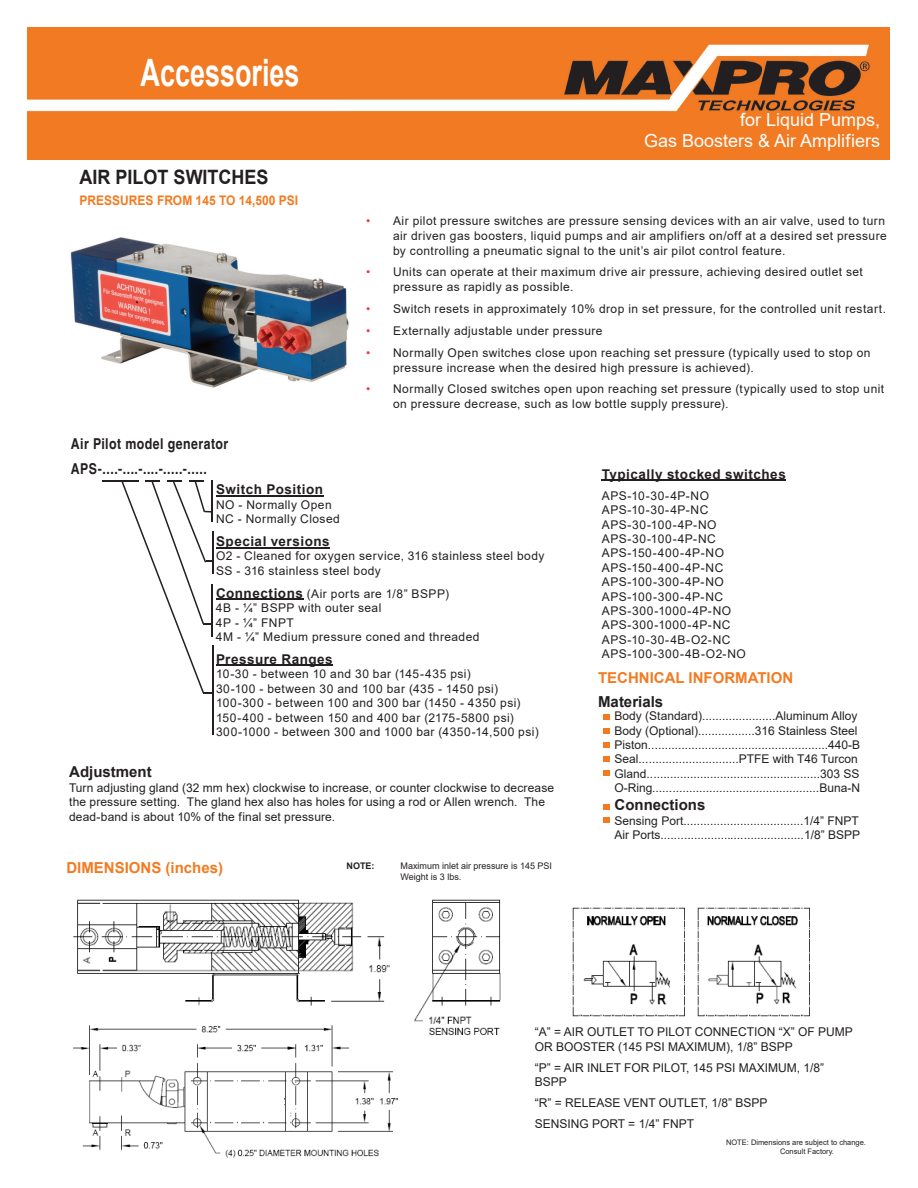
<style>
.page{position:relative;width:918px;height:1188px;background:#fff}
.page>*{position:absolute;margin:0;border:0;box-sizing:border-box;transform-origin:0 0}
.t1{font:700 37.8px "Arial";color:#fff;scale:.71 1}
.t2{font:700 19.8px "Arial";color:#231f20;scale:.91 1}
.t3{font:18px/21.6px "Arial";color:#fff;text-align:right}
.t4{font:700 15.15px "Arial";color:#f27b22}
.t5{font:700 15.15px "Arial";color:#231f20}
.t6{font:700 condensed 15px/24.8px "Helvetica";letter-spacing:.03em;color:#231f20}
.t7{font:700 15px "Arial";color:#231f20}
.t8{font:700 15px "Arial";color:#f27b22}
.t9{font:700 13.5px "Arial";letter-spacing:.04em;color:#231f20}
.t10{font:700 13.2px "Arial";color:#f27b22;scale:.91 1}
.t11{font:12.15px/14.4px "Arial";color:#231f20}
.t12{font:12px/14.4px "Arial";letter-spacing:.035em;color:#231f20}
.t13{font:12px/14.4px "Arial";color:#231f20}
.t14{font:12px/14.4px "Arial";letter-spacing:.01em;color:#231f20}
.t15{font:9.15px/10.8px "Arial";color:#231f20}
.t16{font:700 9.15px "Arial";color:#231f20}
.t17{font:7.65px/9px "Arial";color:#231f20}
.s1{color:#ee3a41}
.s2{font-weight:700;font-size:13.5px}
.s3{font-style:italic}
</style>
<div class="page">
<div style="left:28px;top:28px;width:862px;height:132px;background:#f17a22"></div>
<img style="left:27px;top:27px;width:643px;height:40px">
<img style="left:670px;top:27px;width:214px;height:1px">
<img style="left:27px;top:67px;width:1px;height:45px">
<img style="left:28px;top:28px;width:842px;height:84px">
<svg style="left:603px;top:715px;width:6px;height:5px"></svg>
<svg style="left:603px;top:728px;width:6px;height:6px"></svg>
<svg style="left:603px;top:743px;width:6px;height:5px"></svg>
<svg style="left:603px;top:757px;width:6px;height:5px"></svg>
<svg style="left:603px;top:771px;width:6px;height:5px"></svg>
<svg style="left:603px;top:804px;width:6px;height:6px"></svg>
<svg style="left:603px;top:817px;width:6px;height:6px"></svg>
<img style="left:70px;top:237px;width:279px;height:151px">
<hr style="left:216px;top:495px;width:107px;height:1px;background:#231f20">
<hr style="left:216px;top:547px;width:114px;height:1px;background:#231f20">
<hr style="left:216px;top:599px;width:87px;height:1px;background:#231f20">
<hr style="left:216px;top:665px;width:117px;height:1px;background:#231f20">
<hr style="left:102px;top:481px;width:36px;height:1px;background:#231f20">
<hr style="left:212px;top:645px;width:2px;height:90px;background:#231f20">
<hr style="left:212px;top:584px;width:1px;height:53px;background:#231f20">
<hr style="left:212px;top:532px;width:2px;height:42px;background:#231f20">
<hr style="left:211px;top:481px;width:2px;height:41px;background:#231f20">
<hr style="left:602px;top:479px;width:184px;height:2px;background:#231f20">
<svg style="left:122px;top:480px;width:90px;height:214px"></svg>
<img style="left:73px;top:899px;width:428px;height:136px">
<img style="left:73px;top:1019px;width:327px;height:139px">
<img style="left:572px;top:907px;width:238px;height:110px">
<h1 class="t1" style="left:141px;top:46px;width:226px">Accessories</h1>
<h2 class="t2" style="left:80px;top:163px;width:209px">AIR PILOT SWITCHES</h2>
<p class="t10" style="left:80px;top:191px;width:242px">PRESSURES FROM 145 TO 14,500 PSI</p>
<h3 class="t3" style="left:644px;top:108px;width:238px">for Liquid Pumps,<br>Gas Boosters &amp; Air Amplifiers</h3>
<p class="t12" style="left:393px;top:213px;width:495px;line-height:15px;text-indent:-27px"><span class="s1">•</span> Air pilot pressure switches are pressure sensing devices with an air valve, used to turn air driven gas boosters, liquid pumps and air amplifiers on/off at a desired set pressure by controlling a pneumatic signal to the unit’s air pilot control feature.</p>
<p class="t12" style="left:393px;top:265px;width:471px;line-height:15px;text-indent:-27px"><span class="s1">•</span> Units can operate at their maximum drive air pressure, achieving desired outlet set pressure as rapidly as possible.</p>
<p class="t12" style="left:366px;top:302px;width:521px"><span class="s1">•</span> Switch resets in approximately 10% drop in set pressure, for the controlled unit restart.</p>
<p class="t12" style="left:366px;top:323px;width:238px"><span class="s1">•</span> Externally adjustable under pressure</p>
<p class="t12" style="left:393px;top:345px;width:479px;line-height:15px;text-indent:-27px"><span class="s1">•</span> Normally Open switches close upon reaching set pressure (typically used to stop on pressure increase when the desired high pressure is achieved).</p>
<p class="t12" style="left:393px;top:382px;width:493px;line-height:15px;text-indent:-27px"><span class="s1">•</span> Normally Closed switches open upon reaching set pressure (typically used to stop unit on pressure decrease, such as low bottle supply pressure).</p>
<p class="t6" style="left:71px;top:430px;width:159px">Air Pilot model generator<br>APS-....-....-....-.....-.....</p>
<p class="t9" style="left:216px;top:480px;width:109px">Switch Position</p>
<p class="t12" style="left:216px;top:497px;width:125px">NO - Normally Open<br>NC - Normally Closed</p>
<p class="t9" style="left:216px;top:532px;width:115px">Special versions</p>
<p class="t12" style="left:216px;top:549px;width:330px">O2 - Cleaned for oxygen service, 316 stainless steel body<br>SS - 316 stainless steel body</p>
<p class="t12" style="left:216px;top:586px;width:265px"><span class="s2">Connections</span> (Air ports are 1/8” BSPP)<br>4B - ¼” BSPP with outer seal<br>4P - ¼” FNPT<br>4M - ¼” Medium pressure coned and threaded</p>
<p class="t9" style="left:216px;top:650px;width:118px">Pressure Ranges</p>
<p class="t12" style="left:216px;top:667px;width:324px">10-30 - between 10 and 30 bar (145-435 psi)<br>30-100 - between 30 and 100 bar (435 - 1450 psi)<br>100-300 - between 100 and 300 bar (1450 - 4350 psi)<br>150-400 - between 150 and 400 bar (2175-5800 psi)<br>300-1000 - between 300 and 1000 bar (4350-14,500 psi)</p>
<p class="t7" style="left:69px;top:762px;width:84px">Adjustment</p>
<p class="t14" style="left:69px;top:780px;width:487px">Turn adjusting gland (32 mm hex) clockwise to increase, or counter clockwise to decrease the pressure setting. The gland hex also has holes for using a rod or Allen wrench. The dead-band is about 10% of the final set pressure.</p>
<p class="t4" style="left:66px;top:857px;width:158px">DIMENSIONS (inches)</p>
<p class="t16" style="left:347px;top:860px;width:29px">NOTE:</p>
<p class="t15" style="left:401px;top:861px;width:153px">Maximum inlet air pressure is 145 PSI<br>Weight is 3 lbs.</p>
<p class="t9" style="left:602px;top:464px;width:186px">Typically stocked switches</p>
<p class="t12" style="left:602px;top:488px;width:146px">APS-10-30-4P-NO<br>APS-10-30-4P-NC<br>APS-30-100-4P-NO<br>APS-30-100-4P-NC<br>APS-150-400-4P-NO<br>APS-150-400-4P-NC<br>APS-100-300-4P-NO<br>APS-100-300-4P-NC<br>APS-300-1000-4P-NO<br>APS-300-1000-4P-NC<br>APS-10-30-4B-O2-NC<br>APS-100-300-4B-O2-NO</p>
<p class="t8" style="left:598px;top:667px;width:197px">TECHNICAL INFORMATION</p>
<p class="t5" style="left:598px;top:691px;width:67px">Materials</p>
<p class="t13" style="left:615px;top:709px;width:247px">Body (Standard)......................Aluminum Alloy Body (Optional).................316 Stainless Steel Piston......................................................440-B Seal..............................PTFE with T46 Turcon Gland....................................................303 SS O-Ring<span class="s3">..................................................</span>Buna-N</p>
<p class="t7" style="left:615px;top:794px;width:92px">Connections</p>
<p class="t13" style="left:615px;top:813px;width:247px">Sensing Port....................................1/4” FNPT<br>Air Ports.....................<span class="s3">......................</span>1/8” BSPP</p>
<p class="t11" style="left:535px;top:1025px;width:320px">“A” = AIR OUTLET TO PILOT CONNECTION “X” OF PUMP<br>OR BOOSTER (145 PSI MAXIMUM), 1/8” BSPP</p>
<p class="t11" style="left:535px;top:1060px;width:291px">“P” = AIR INLET FOR PILOT, 145 PSI MAXIMUM, 1/8”<br>BSPP</p>
<p class="t11" style="left:535px;top:1092px;width:234px;line-height:21.1px">“R” = RELEASE VENT OUTLET, 1/8” BSPP<br>SENSING PORT = 1/4” FNPT</p>
<p class="t17" style="left:780px;top:1138px;width:88px;text-indent:-54px">NOTE: Dimensions are subject to change.<br>Consult Factory.</p>
</div>
